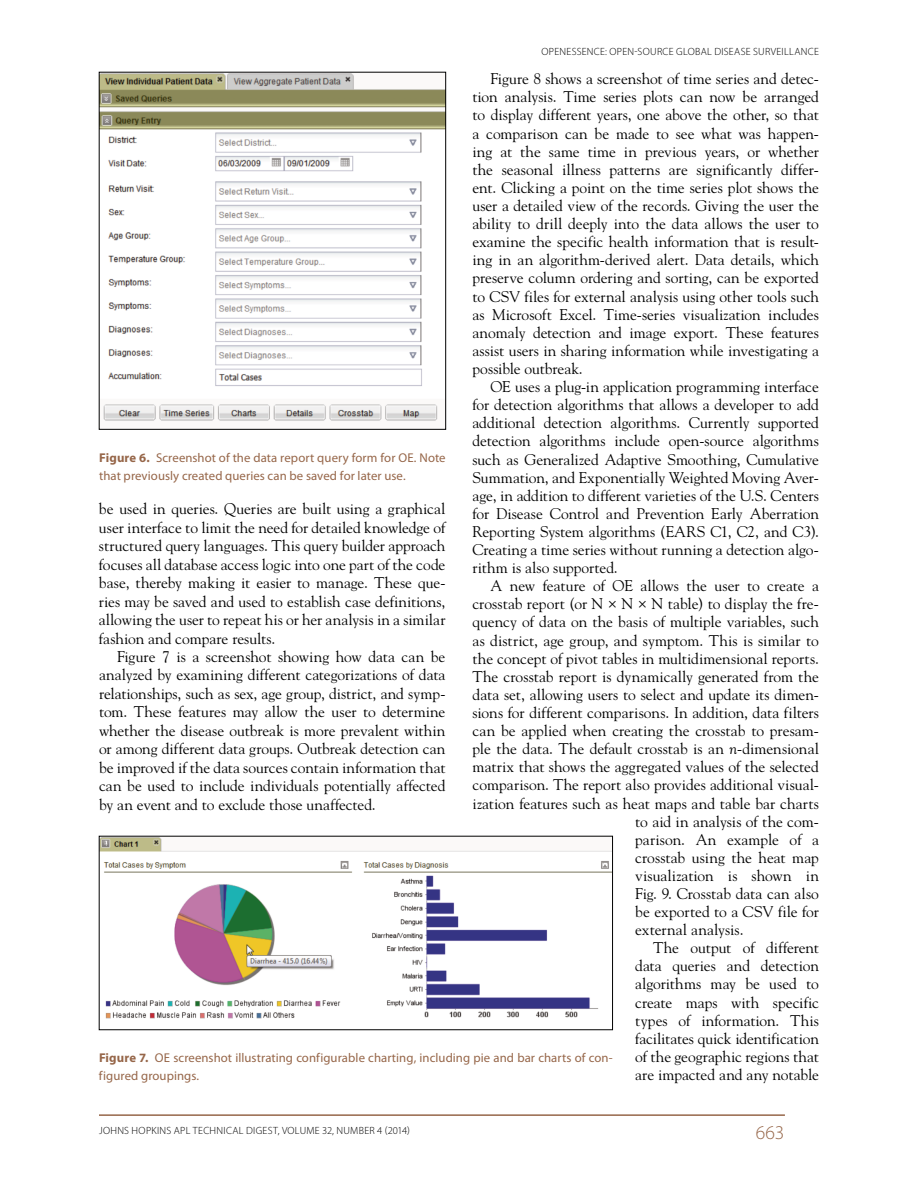
<style>
.page{position:relative;width:918px;height:1188px;background:#fff}
.page>*{position:absolute;margin:0;border:0;box-sizing:border-box;transform-origin:0 0}
.t1{font:300 19.5px "Myriad Pro";color:#966649}
.Body_Copy{font:15.45px/18.1px "Hopkins Goudy";color:#000;text-align:justify}
.Figure_Caption{font:12.75px/18px "Myriad Pro";letter-spacing:.005em;color:#966649}
.t2{font:300 10.5px "Myriad Pro";letter-spacing:.025em;color:#000}
.s1{font-style:italic}
.s2{font-weight:700}
</style>
<div class="page">
<hr style="left:99px;top:1114px;width:686px;height:2px;background:#966649">
<img style="left:101px;top:74px;width:343px;height:347px">
<div style="left:99px;top:72px;width:347px;height:358px;border:1px solid #000"></div>
<img style="left:101px;top:838px;width:510px;height:181px">
<p class="t2" style="left:542px;top:45px;width:279px">OPENESSENCE: OPEN-SOURCE GLOBAL DISEASE SURVEILLANCE</p>
<p class="Body_Copy" style="left:473px;top:70px;width:348px;text-indent:18px">Figure 8 shows a screenshot of time series and detec&shy;tion analysis. Time series plots can now be arranged to display different years, one above the other, so that a comparison can be made to see what was happen&shy;ing at the same time in previous years, or whether the seasonal illness patterns are significantly differ&shy;ent. Clicking a point on the time series plot shows the user a detailed view of the records. Giving the user the ability to drill deeply into the data allows the user to examine the specific health information that is result&shy;ing in an algorithm-derived alert. Data details, which preserve column ordering and sorting, can be exported to CSV files for external analysis using other tools such as Microsoft Excel. Time-series visualization includes anomaly detection and image export. These features assist users in sharing information while investigating a possible outbreak.</p>
<p class="Body_Copy" style="left:473px;top:377px;width:348px;text-indent:18px">OE uses a plug-in application programming interface for detection algorithms that allows a developer to add additional detection algorithms. Currently supported detection algorithms include open-source algorithms such as Generalized Adaptive Smoothing, Cumulative Summation, and Exponentially Weighted Moving Aver&shy;age, in addition to different varieties of the U.S. Centers for Disease Control and Prevention Early Aberration Reporting System algorithms (EARS C1, C2, and C3).<br>Creating a time series without running a detection algo&shy;rithm is also supported.</p>
<p class="Body_Copy" style="left:491px;top:577px;width:330px">A new feature of OE allows the user to create a</p>
<p class="Body_Copy" style="left:473px;top:595px;width:348px">crosstab report (or N × N × N table) to display the fre-</p>
<p class="Body_Copy" style="left:473px;top:613px;width:348px">quency of data on the basis of multiple variables, such</p>
<p class="Body_Copy" style="left:473px;top:631px;width:348px">as district, age group, and symptom. This is similar to</p>
<p class="Body_Copy" style="left:473px;top:649px;width:348px">the concept of pivot tables in multidimensional reports.</p>
<p class="Body_Copy" style="left:473px;top:667px;width:348px">The crosstab report is dynamically generated from the</p>
<p class="Body_Copy" style="left:473px;top:685px;width:348px">data set, allowing users to select and update its dimen-</p>
<p class="Body_Copy" style="left:473px;top:703px;width:348px">sions for different comparisons. In addition, data filters</p>
<p class="Body_Copy" style="left:473px;top:722px;width:348px">can be applied when creating the crosstab to presam-</p>
<p class="Body_Copy" style="left:473px;top:740px;width:348px">ple the data. The default crosstab is an <span class="s1">n</span>-dimensional</p>
<p class="Body_Copy" style="left:473px;top:758px;width:348px">matrix that shows the aggregated values of the selected</p>
<p class="Body_Copy" style="left:473px;top:776px;width:348px">comparison. The report also provides additional visual-</p>
<p class="Body_Copy" style="left:473px;top:794px;width:348px">ization features such as heat maps and table bar charts</p>
<p class="Body_Copy" style="left:635px;top:812px;width:185px">to aid in analysis of the com-</p>
<p class="Body_Copy" style="left:635px;top:830px;width:185px">parison. An example of a</p>
<p class="Body_Copy" style="left:635px;top:848px;width:185px">crosstab using the heat map</p>
<p class="Body_Copy" style="left:635px;top:866px;width:185px">visualization is shown in</p>
<p class="Body_Copy" style="left:635px;top:884px;width:185px">Fig. 9. Crosstab data can also</p>
<p class="Body_Copy" style="left:635px;top:902px;width:185px">be exported to a CSV file for</p>
<p class="Body_Copy" style="left:635px;top:921px;width:110px">external analysis.</p>
<p class="Body_Copy" style="left:635px;top:939px;width:185px;text-indent:18px">The output of different data queries and detection algorithms may be used to create maps with specific types of information. This facilitates quick identification of the geographic regions that are impacted and any notable</p>
<p class="Figure_Caption" style="left:99px;top:448px;width:348px"><span class="s2">Figure 6.</span> Screenshot of the data report query form for OE. Note that previously created queries can be saved for later use.</p>
<p class="Body_Copy" style="left:99px;top:500px;width:348px">be used in queries. Queries are built using a graphical user interface to limit the need for detailed knowledge of structured query languages. This query builder approach focuses all database access logic into one part of the code base, thereby making it easier to manage. These que&shy;ries may be saved and used to establish case definitions, allowing the user to repeat his or her analysis in a similar fashion and compare results.</p>
<p class="Body_Copy" style="left:99px;top:647px;width:348px;text-indent:18px">Figure 7 is a screenshot showing how data can be analyzed by examining different categorizations of data relationships, such as sex, age group, district, and symp&shy;tom. These features may allow the user to determine whether the disease outbreak is more prevalent within or among different data groups. Outbreak detection can be improved if the data sources contain information that can be used to include individuals potentially affected by an event and to exclude those unaffected.</p>
<p class="Figure_Caption" style="left:99px;top:1049px;width:515px"><span class="s2">Figure 7.</span> OE screenshot illustrating configurable charting, including pie and bar charts of con&shy;figured groupings.</p>
<p class="t2" style="left:99px;top:1124px;width:312px">JOHNS HOPKINS APL TECHNICAL DIGEST, VOLUME 32, NUMBER 4 (2014)</p>
<p class="t1" style="left:756px;top:1121px;width:30px">663</p>
</div>
